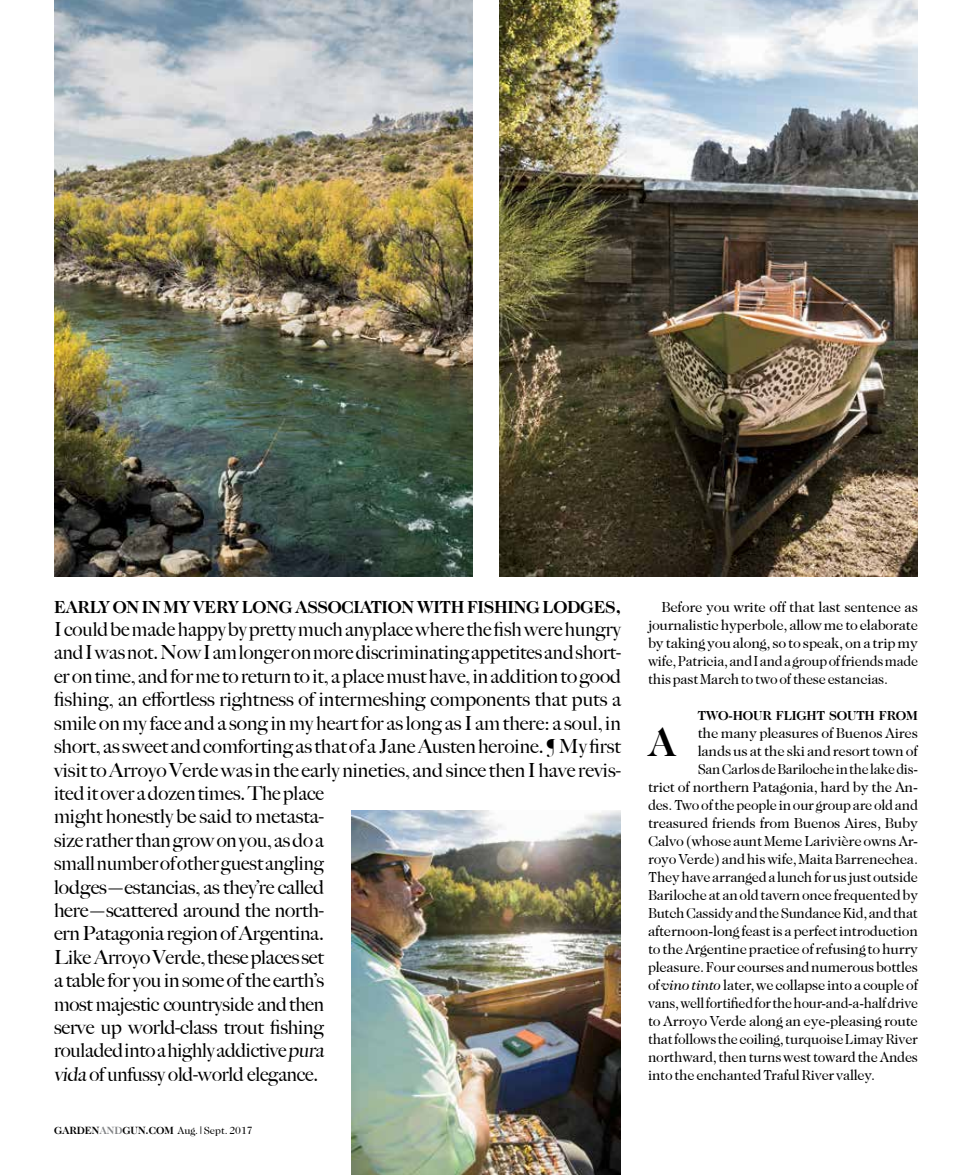
<style>
.page{position:relative;width:972px;height:1175px;background:#fff}
.page>*{position:absolute;margin:0;border:0;box-sizing:border-box;transform-origin:0 0}
.t1{font:700 40.05px "Caslon Two Twenty Four";color:#000}
.t2{font:500 19.5px/23.4px "Big Caslon";color:#000}
.t3{font:700 17.4px "Caslon Two Twenty Four";letter-spacing:-.015em;color:#000}
.t4{font:14.55px/18px "Caslon Two Twenty Four";letter-spacing:-.015em;color:#000;text-align:justify}
.t5{font:14.55px "Caslon Two Twenty Four";letter-spacing:-.015em;color:#000;scale:.96 1}
.t6{font:700 13.05px "Caslon Two Twenty Four";letter-spacing:-.015em;color:#000}
.t7{font:10.5px "Caslon Two Twenty Four";color:#000}
.s1{font-size:18.9px}
.s2{font-weight:700}
.s3{font-weight:700;color:#808285}
.s4{font-style:italic}
</style>
<div class="page">
<img style="left:500px;top:0;width:418px;height:576px">
<img style="left:54px;top:0;width:418px;height:576px">
<img style="left:351px;top:810px;width:270px;height:364px">
<p class="t3" style="left:54px;top:596px;width:569px">EARLY ON IN MY VERY LONG ASSOCIATION WITH FISHING LODGES<span class="s1">,</span></p>
<p class="t2" style="left:54px;top:618px;width:569px">I could be made happy by pretty much anyplace where the fish were hungry and I was not. Now I am longer on more discriminating appetites and short&shy;er on time, and for me to return to it, a place must have, in addition to good fishing, an effortless rightness of intermeshing components that puts a smile on my face and a song in my heart for as long as I am there: a soul, in short, as sweet and comforting as that of a Jane Austen heroine. ¶ My first visit to Arroyo Verde was in the early nineties, and since then I have revis&shy;ited it over a dozen times. The place<br>might honestly be said to metasta-<br>size rather than grow on you, as do a<br>small number of other guest angling<br>lodges—estancias, as they’re called<br>here—scattered around the north-<br>ern Patagonia region of Argentina.<br>Like Arroyo Verde, these places set<br>a table for you in some of the earth’s<br>mostmajestic countryside and then<br>serve up world-class trout fishing<br>rouladed into a highly addictive pura<br>vida of unfussy old-world elegance.</p>
<p class="t7" style="left:54px;top:1124px;width:200px"><span class="s2">GARDEN</span><span class="s3">AND</span><span class="s2">GUN.COM</span> Aug. | Sept. 2017</p>
<p class="t4" style="left:648px;top:598px;width:272px;text-indent:14px">Before you write off that last sentence as journalistic hyperbole, allow me to elaborate by taking you along, so to speak, on a trip my wife, Patricia, and I and a group of friends made this past March to two of these estancias.</p>
<p class="t6" style="left:698px;top:708px;width:222px">TWO-HOUR FLIGHT SOUTH FROM</p>
<p class="t4" style="left:698px;top:724px;width:222px">the many pleasures of Buenos Aires</p>
<p class="t4" style="left:698px;top:742px;width:222px">lands us at the ski and resort town of</p>
<p class="t5" style="left:698px;top:761px;width:231px">San Carlos de Bariloche in the lake dis-</p>
<p class="t4" style="left:648px;top:778px;width:272px">trict of northern Patagonia, hard by the An-</p>
<p class="t4" style="left:648px;top:796px;width:271px">des. Two of the people in our group are old and</p>
<p class="t4" style="left:648px;top:814px;width:272px">treasured friends from Buenos Aires, Buby</p>
<p class="t4" style="left:648px;top:832px;width:272px">Calvo (whose aunt Meme Larivière owns Ar-</p>
<p class="t4" style="left:648px;top:850px;width:272px">royo Verde) and his wife, Maita Barrenechea.</p>
<p class="t4" style="left:648px;top:868px;width:272px">They have arranged a lunch for us just outside</p>
<p class="t4" style="left:648px;top:886px;width:272px">Bariloche at an old tavern once frequented by</p>
<p class="t4" style="left:648px;top:904px;width:271px">Butch Cassidy and the Sundance Kid, and that</p>
<p class="t4" style="left:648px;top:922px;width:272px">afternoon-long feast is a perfect introduction</p>
<p class="t4" style="left:648px;top:940px;width:272px">to the Argentine practice of refusing to hurry</p>
<p class="t4" style="left:648px;top:958px;width:272px">pleasure. Four courses and numerous bottles</p>
<p class="t4" style="left:648px;top:976px;width:272px">of <span class="s4">vino tinto</span> later, we collapse into a couple of</p>
<p class="t5" style="left:648px;top:995px;width:283px">vans, well fortified for the hour-and-a-half drive</p>
<p class="t4" style="left:648px;top:1012px;width:271px">to Arroyo Verde along an eye-pleasing route</p>
<p class="t4" style="left:648px;top:1030px;width:272px">that follows the coiling, turquoise Limay River</p>
<p class="t4" style="left:648px;top:1048px;width:272px">northward, then turns west toward the Andes</p>
<p class="t4" style="left:648px;top:1066px;width:229px">into the enchanted Traful River valley.</p>
<h1 class="t1" style="left:648px;top:719px;width:29px">A</h1>
</div>
